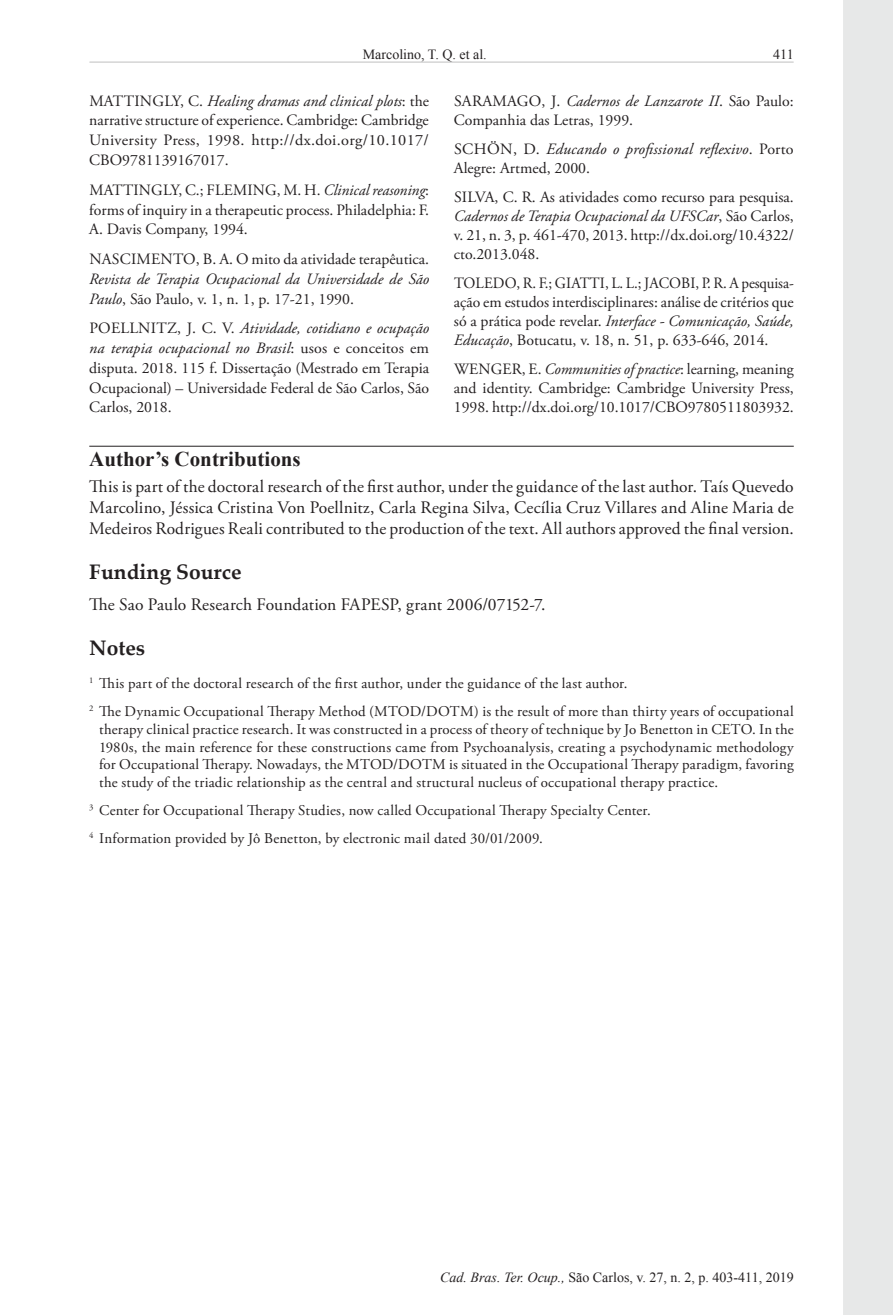
<style>
.page{position:relative;width:893px;height:1315px;background:#fff}
.page>*{position:absolute;margin:0;border:0;box-sizing:border-box;transform-origin:0 0}
.ContributionsTitle{font:700 21px "Times New Roman";color:#231f20}
.FinancialTitle{font:700 21px "Palatino Linotype";color:#231f20}
.NotesTitle{font:700 21px "Palatino Linotype";color:#231f20}
.fnAuthor-notesContri{font:17.5px/21px "Adobe Garamond Pro";color:#231f20;text-align:justify}
.fnFinancial-disclosu{font:17.5px "Adobe Garamond Pro";letter-spacing:.005em;color:#231f20}
.Reference{font:15.75px/19.8px "Adobe Garamond Pro";color:#231f20;text-align:justify}
.Reference-2{font:15.75px/19.1px "Adobe Garamond Pro";color:#231f20;text-align:justify;scale:.95 1}
.Footnote{font:14.88px/17.8px "Adobe Garamond Pro";letter-spacing:.01em;color:#231f20;text-align:justify}
.t1{font:14px "Times New Roman";color:#231f20}
.s1{font-style:italic}
</style>
<div class="page">
<div style="left:843px;top:0;width:50px;height:1315px;background:#e7e8e8"></div>
<hr style="left:90px;top:62px;width:703px;height:1px;background:#c0c0c0">
<hr style="left:89px;top:446px;width:705px;height:1px;background:#231f20">
<p class="t1" style="left:363px;top:45px;width:125px">Marcolino, T. Q. et al.</p>
<p class="Reference" style="left:89px;top:91px;width:341px">MATTINGLY, C. <span class="s1">Healing dramas and clinical plots</span>: the narrative structure of experience. Cambridge: Cambridge University Press, 1998. http://dx.doi.org/10.1017/ CBO9781139167017.</p>
<p class="Reference" style="left:89px;top:180px;width:341px">MATTINGLY, C.; FLEMING, M. H. <span class="s1">Clinical reasoning</span>: forms of inquiry in a therapeutic process. Philadelphia: F.<br>A. Davis Company, 1994.</p>
<p class="Reference" style="left:89px;top:250px;width:341px">NASCIMENTO, B. A. O mito da atividade terapêutica.<br><span class="s1">Revista de Terapia Ocupacional da Universidade de São Paulo</span>, São Paulo, v. 1, n. 1, p. 17-21, 1990.</p>
<p class="Reference" style="left:89px;top:319px;width:341px">POELLNITZ, J. C. V. <span class="s1">Atividade, cotidiano e ocupação na terapia ocupacional no Brasil</span>: usos e conceitos em disputa. 2018. 115 f. Dissertação (Mestrado em Terapia Ocupacional) – Universidade Federal de São Carlos, São Carlos, 2018.</p>
<p class="Reference" style="left:454px;top:92px;width:341px;line-height:19.1px">SARAMAGO, J. <span class="s1">Cadernos de Lanzarote II</span>. São Paulo:<br>Companhia das Letras, 1999.</p>
<p class="Reference" style="left:454px;top:140px;width:341px;line-height:19.1px">SCHÖN, D. <span class="s1">Educando o profissional reflexivo</span>. Porto<br>Alegre: Artmed, 2000.</p>
<p class="Reference" style="left:454px;top:188px;width:341px;line-height:19.1px">SILVA, C. R. As atividades como recurso para pesquisa.<br><span class="s1">Cadernos de Terapia Ocupacional da UFSCar</span>, São Carlos, v. 21, n. 3, p. 461-470, 2013. http://dx.doi.org/10.4322/ cto.2013.048.</p>
<p class="Reference-2" style="left:454px;top:274px;width:359px">TOLEDO, R. F.; GIATTI, L. L.; JACOBI, P. R. A pesquisa&shy;ação em estudos interdisciplinares: análise de critérios que só a prática pode revelar. <span class="s1">Interface - Comunicação, Saúde, Educação</span>, Botucatu, v. 18, n. 51, p. 633-646, 2014.</p>
<p class="Reference" style="left:454px;top:360px;width:341px;line-height:19.1px">WENGER, E. <span class="s1">Communities of practice</span>: learning, meaning and identity. Cambridge: Cambridge University Press, 1998. http://dx.doi.org/10.1017/CBO9780511803932.</p>
<p class="ContributionsTitle" style="left:89px;top:445px;width:213px">Author’s Contributions</p>
<p class="fnAuthor-notesContri" style="left:89px;top:477px;width:706px">This is part of the doctoral research of the first author, under the guidance of the last author. Taís Quevedo Marcolino, Jéssica Cristina Von Poellnitz, Carla Regina Silva, Cecília Cruz Villares and Aline Maria de Medeiros Rodrigues Reali contributed to the production of the text. All authors approved the final version.</p>
<p class="FinancialTitle" style="left:89px;top:557px;width:154px">Funding Source</p>
<p class="fnFinancial-disclosu" style="left:89px;top:594px;width:458px">The Sao Paulo Research Foundation FAPESP, grant 2006/07152-7.</p>
<p class="NotesTitle" style="left:89px;top:633px;width:57px">Notes</p>
<p class="Footnote" style="left:89px;top:675px;width:540px"><sup>1</sup> This part of the doctoral research of the first author, under the guidance of the last author.</p>
<p class="Footnote" style="left:99px;top:702px;width:696px;text-indent:-10px"><sup>2</sup> The Dynamic Occupational Therapy Method (MTOD/DOTM) is the result of more than thirty years of occupational therapy clinical practice research. It was constructed in a process of theory of technique by Jo Benetton in CETO. In the 1980s, the main reference for these constructions came from Psychoanalysis, creating a psychodynamic methodology for Occupational Therapy. Nowadays, the MTOD/DOTM is situated in the Occupational Therapy paradigm, favoring the study of the triadic relationship as the central and structural nucleus of occupational therapy practice.</p>
<p class="Footnote" style="left:89px;top:802px;width:563px"><sup>3</sup> Center for Occupational Therapy Studies, now called Occupational Therapy Specialty Center.</p>
<p class="Footnote" style="left:89px;top:829px;width:455px"><sup>4</sup> Information provided by Jô Benetton, by electronic mail dated 30/01/2009.</p>
<p class="t1" style="left:440px;top:1267px;width:355px"><span class="s1">Cad. Bras. Ter. Ocup.,</span> São Carlos, v. 27, n. 2, p. 403-411, 2019</p>
</div>
